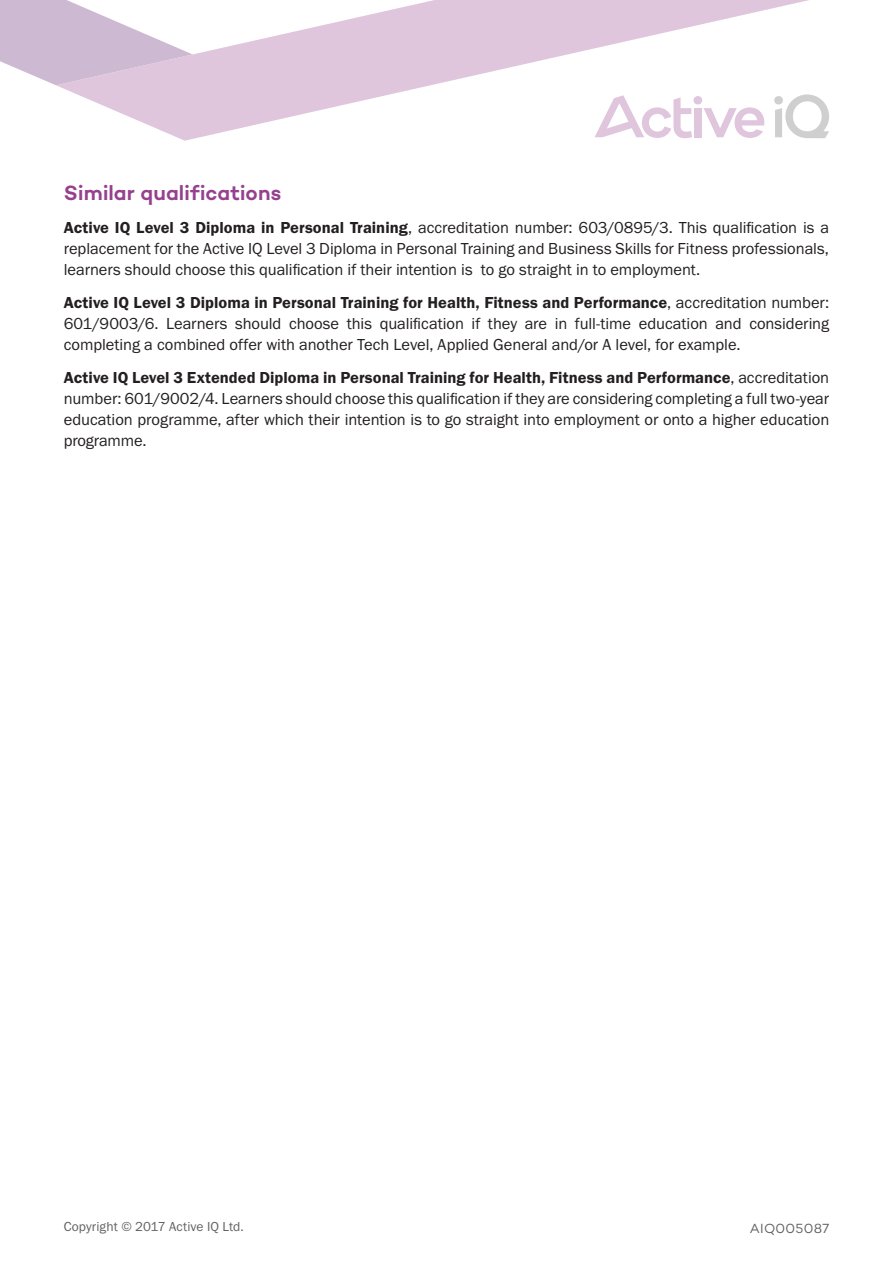
<style>
.page{position:relative;width:893px;height:1263px;background:#fff}
.page>*{position:absolute;margin:0;border:0;box-sizing:border-box;transform-origin:0 0}
.t1{font:600 21px "Campton";letter-spacing:-.005em;color:#96418e}
.t2{font:16.5px/21px "Franklin Gothic URW Boo";letter-spacing:-.005em;color:#231f20;text-align:justify}
.t3{font:16.5px "Franklin Gothic URW Dem";color:#231f20}
.t4{font:13.5px "Franklin Gothic URW Boo";letter-spacing:.005em;color:#616164}
.t5{font:13.5px "Campton";letter-spacing:.02em;color:#616164}
.s1{font-family:"Franklin Gothic URW Dem"}
.s2{font-family:"Franklin Gothic URW Boo"}
</style>
<div class="page">
<svg style="left:56px;top:0;width:773px;height:141px"></svg>
<svg style="left:0;top:0;width:193px;height:85px"></svg>
<p class="t1" style="left:64px;top:179px;width:219px">Similar qualifications</p>
<p class="t2" style="left:64px;top:216px;width:767px"><span class="s1">Active IQ Level 3 Diploma in Personal Training</span>, accreditation number: 603/0895/3. This qualification is a replacement for the Active IQ Level 3 Diploma in Personal Training and Business Skills for Fitness professionals, learners should choose this qualification if their intention is to go straight in to employment.</p>
<p class="t3" style="left:64px;top:292px;width:767px">Active IQ Level 3 Diploma in Personal Training for Health, Fitness and Performance<span class="s2">, accreditation number:</span></p>
<p class="t2" style="left:64px;top:313px;width:767px">601/9003/6. Learners should choose this qualification if they are in full-time education and considering completing a combined offer with another Tech Level, Applied General and/or A level, for example.</p>
<p class="t3" style="left:64px;top:367px;width:767px">Active IQ Level 3 Extended Diploma in Personal Training for Health, Fitness and Performance<span class="s2">, accreditation</span></p>
<p class="t2" style="left:64px;top:388px;width:767px">number: 601/9002/4. Learners should choose this qualification if they are considering completing a full two-year education programme, after which their intention is to go straight into employment or onto a higher education programme.</p>
<p class="t4" style="left:64px;top:1218px;width:182px">Copyright © 2017 Active IQ Ltd.</p>
<p class="t5" style="left:750px;top:1220px;width:81px">AIQ005087</p>
</div>
